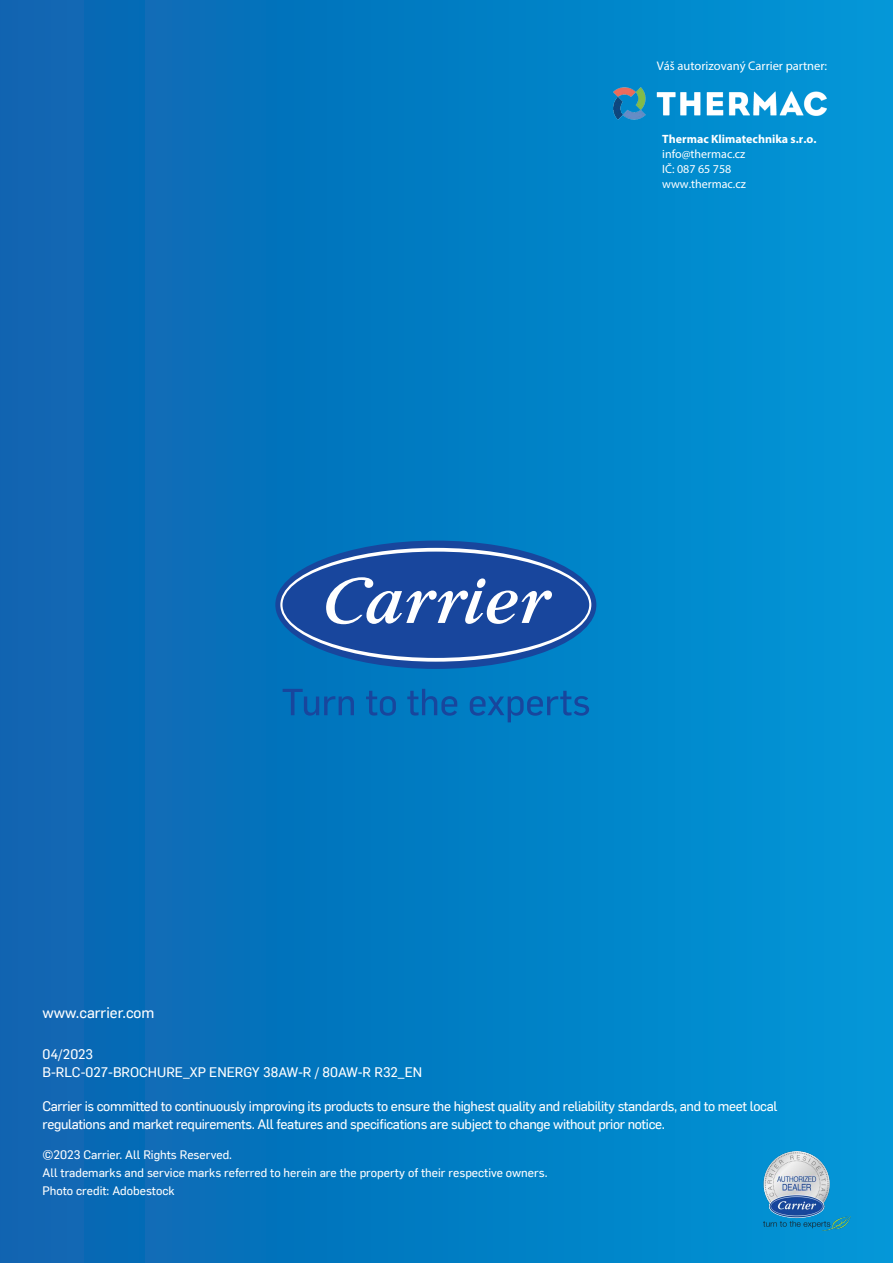
<style>
.page{position:relative;width:893px;height:1263px;background:#fff}
.page>*{position:absolute;margin:0;border:0;box-sizing:border-box;transform-origin:0 0}
.Texte_intro_gris_40{font:15px "Flama Basic";color:#fff}
.Texte_courant{font:13.5px/18px "Flama Basic";letter-spacing:-.025em;color:#fff}
.Texte_courant-2{font:13.5px "Flama Basic";color:#fff}
.t1{font:12.6px "Myriad Pro";color:#fff}
.Texte_courant-3{font:12px "Flama Basic";color:#fff}
.t2{font:12px/15px "Myriad Pro";color:#fff}
.t3{font:700 12px "Myriad Pro";color:#fff}
</style>
<div class="page">
<div style="left:0;top:0;width:893px;height:1263px;background:linear-gradient(to right,#0b63b0,#0097d7)"></div>
<div style="left:275px;top:541px;width:321px;height:128px;background:#18469d;border-radius:50%"></div>
<svg style="left:280px;top:548px;width:311px;height:114px"></svg>
<svg style="left:283px;top:689px;width:306px;height:33px;background:#0570ba"></svg>
<img style="left:614px;top:87px;width:212px;height:33px">
<img style="left:763px;top:1151px;width:88px;height:80px">
<p class="t1" style="left:657px;top:58px;width:172px">Váš autorizovaný Carrier partner:</p>
<p class="t3" style="left:662px;top:131px;width:156px">Thermac Klimatechnika s.r.o.</p>
<p class="t2" style="left:662px;top:146px;width:85px">info@thermac.cz<br>IČ: 087 65 758 www.thermac.cz</p>
<p class="Texte_intro_gris_40" style="left:43px;top:1002px;width:113px">www.carrier.com</p>
<p class="Texte_courant" style="left:43px;top:1044px;width:52px">04/2023</p>
<p class="Texte_courant-2" style="left:43px;top:1063px;width:381px">B-RLC-027-BROCHURE_XP ENERGY 38AW-R / 80AW-R R32_EN</p>
<p class="Texte_courant" style="left:43px;top:1096px;width:736px">Carrier is committed to continuously improving its products to ensure the highest quality and reliability standards, and to meet local regulations and market requirements. All features and specifications are subject to change without prior notice.</p>
<p class="Texte_courant-3" style="left:43px;top:1146px;width:191px">©2023 Carrier. All Rights Reserved.</p>
<p class="Texte_courant-3" style="left:43px;top:1164px;width:506px">All trademarks and service marks referred to herein are the property of their respective owners.</p>
<p class="Texte_courant-3" style="left:43px;top:1182px;width:134px">Photo credit: Adobestock</p>
</div>
